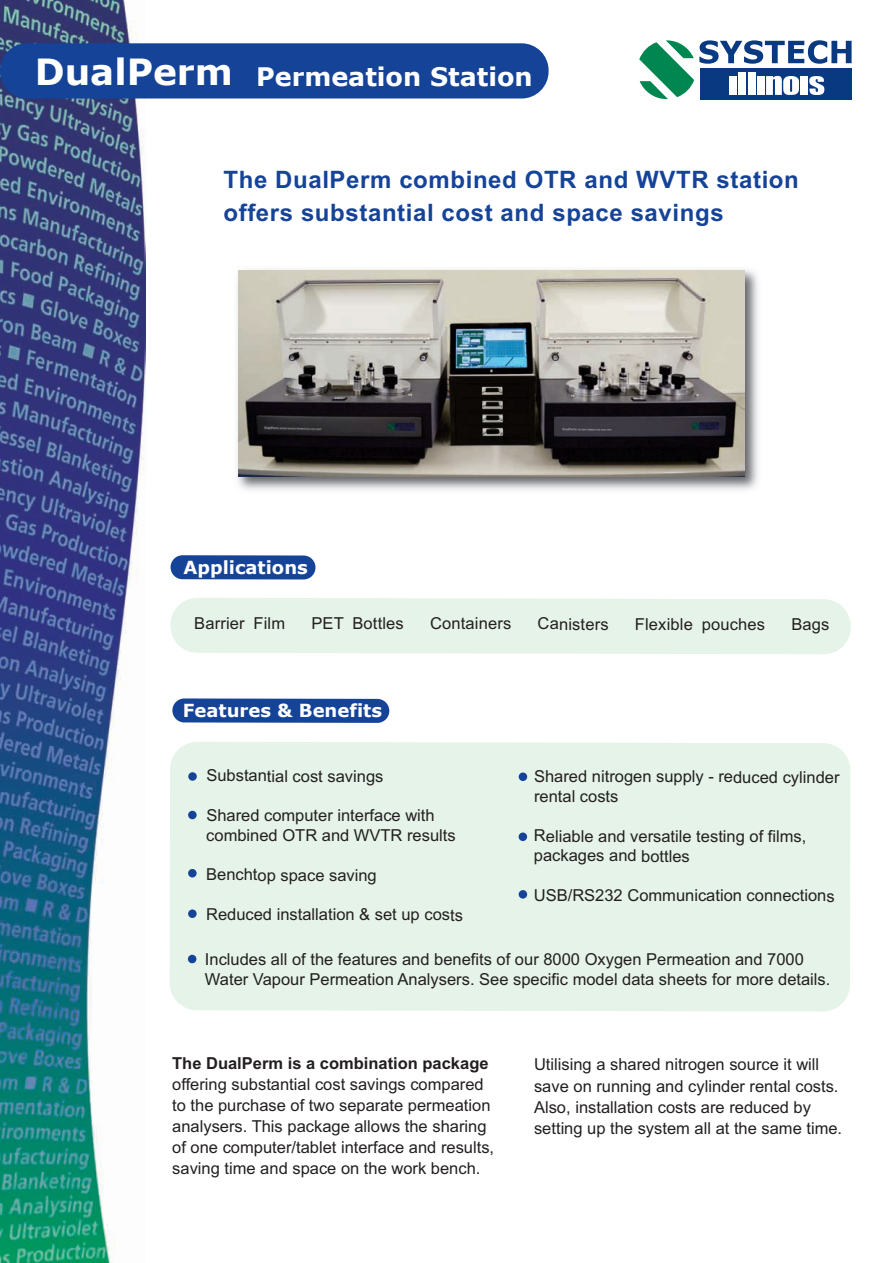
<style>
.page{position:relative;width:893px;height:1263px;background:#fff}
.page>*{position:absolute;margin:0;border:0;box-sizing:border-box;transform-origin:0 0}
.t1{font:700 25.5px "Verdana";color:#fff}
.t2{font:700 24px/33px "Arial";letter-spacing:.025em;color:#154398}
.t3{font:700 18px "Verdana";color:#fff}
.t4{font:16.5px/21px "Arial";color:#231f20}
.t5{font:700 16.5px "Arial";color:#231f20}
.s1{font-size:36px}
</style>
<div class="page">
<img style="left:0;top:0;width:145px;height:1263px">
<div style="left:0;top:43px;width:549px;height:55px;background:#154398;border-radius:27px"></div>
<div style="left:170px;top:742px;width:680px;height:269px;background:#e5f3e8"></div>
<div style="left:170px;top:598px;width:681px;height:56px;background:#e5f3e8"></div>
<div style="left:171px;top:555px;width:144px;height:24px;background:#154398;border-radius:12px"></div>
<div style="left:172px;top:698px;width:217px;height:25px;background:#154398;border-radius:12px"></div>
<div style="left:188px;top:811px;width:9px;height:8px;background:#154398;border-radius:4px"></div>
<div style="left:188px;top:955px;width:8px;height:8px;background:#154398;border-radius:4px"></div>
<div style="left:188px;top:772px;width:9px;height:9px;background:#154398;border-radius:4px"></div>
<svg style="left:519px;top:772px;width:8px;height:9px"></svg>
<svg style="left:519px;top:832px;width:8px;height:9px"></svg>
<div style="left:701px;top:68px;width:151px;height:32px;background:#083981"></div>
<svg style="left:639px;top:40px;width:213px;height:59px"></svg>
<img style="left:237px;top:269px;width:521px;height:221px">
<img style="left:238px;top:271px;width:507px;height:206px">
<svg style="left:519px;top:890px;width:8px;height:8px"></svg>
<div style="left:188px;top:869px;width:9px;height:8px;background:#154398;border-radius:4px"></div>
<div style="left:188px;top:909px;width:9px;height:9px;background:#154398;border-radius:4px"></div>
<h1 class="t1" style="left:35px;top:60px;width:499px"><span class="s1">DualPerm</span> Permeation Station</h1>
<h2 class="t2" style="left:223px;top:163px;width:577px">The DualPerm combined OTR and WVTR station offers substantial cost and space savings</h2>
<p class="t3" style="left:184px;top:555px;width:126px">Applications</p>
<p class="t4" style="left:194px;top:613px;width:93px">Barrier Film</p>
<p class="t4" style="left:311px;top:613px;width:94px">PET Bottles</p>
<p class="t4" style="left:430px;top:613px;width:83px">Containers</p>
<p class="t4" style="left:538px;top:613px;width:73px">Canisters</p>
<p class="t4" style="left:635px;top:614px;width:132px">Flexible pouches</p>
<p class="t4" style="left:791px;top:614px;width:40px">Bags</p>
<p class="t3" style="left:183px;top:699px;width:201px">Features &amp; Benefits</p>
<p class="t4" style="left:206px;top:765px;width:179px">Substantial cost savings</p>
<p class="t4" style="left:206px;top:806px;width:251px;line-height:19.8px">Shared computer interface with combined OTR and WVTR results</p>
<p class="t4" style="left:206px;top:864px;width:172px">Benchtop space saving</p>
<p class="t4" style="left:206px;top:904px;width:258px">Reduced installation &amp; set up costs</p>
<p class="t4" style="left:534px;top:767px;width:307px;line-height:19.5px">Shared nitrogen supply - reduced cylinder rental costs</p>
<p class="t4" style="left:534px;top:826px;width:274px;line-height:19.6px">Reliable and versatile testing of films, packages and bottles</p>
<p class="t4" style="left:534px;top:885px;width:302px">USB/RS232 Communication connections</p>
<p class="t4" style="left:205px;top:950px;width:627px;line-height:19.8px">Includes all of the features and benefits of our 8000 Oxygen Permeation and 7000<br>Water Vapour Permeation Analysers. See specific model data sheets for more details.</p>
<p class="t5" style="left:172px;top:1053px;width:318px">The DualPerm is a combination package</p>
<p class="t4" style="left:172px;top:1074px;width:323px">offering substantial cost savings compared to the purchase of two separate permeation analysers. This package allows the sharing of one computer/tablet interface and results, saving time and space on the work bench.</p>
<p class="t4" style="left:534px;top:1054px;width:310px">Utilising a shared nitrogen source it will save on running and cylinder rental costs.<br>Also, installation costs are reduced by setting up the system all at the same time.</p>
</div>
